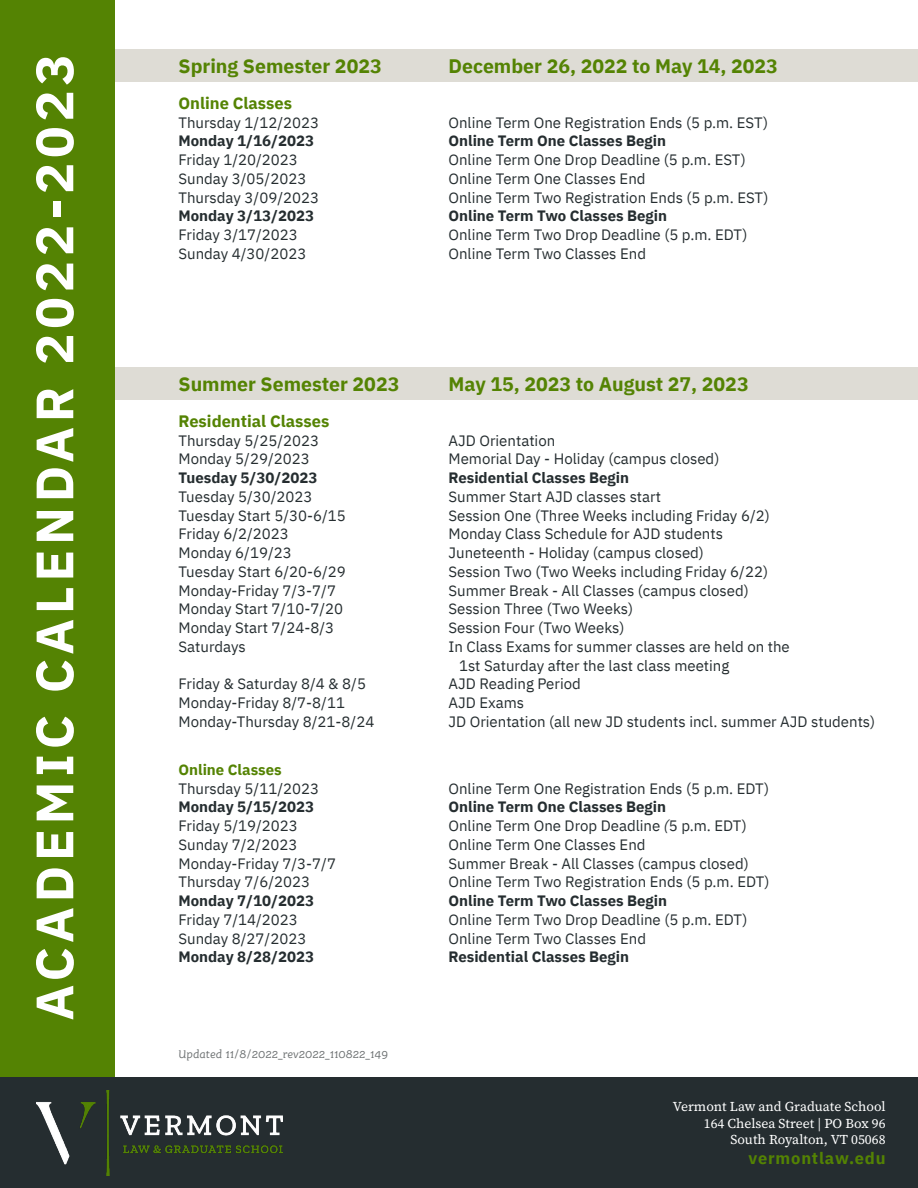
<style>
.page{position:relative;width:918px;height:1188px;background:#fff}
.page>*{position:absolute;margin:0;border:0;box-sizing:border-box;transform-origin:0 0}
.t1{font:700 52.5px "IBM Plex Sans";letter-spacing:.09em;color:#fff}
.t2{font:700 19.5px "IBM Plex Sans";color:#548303}
.t3{font:700 16.5px "IBM Plex Sans";color:#548303}
.t4{font:700 16.5px "IBM Plex Sans";letter-spacing:.05em;color:#548303}
.t5{font:15px/18.8px "IBM Plex Sans";color:#252d30}
.t6{font:700 15px "IBM Plex Sans";color:#252d30}
.t7{font:700 15px "IBM Plex Sans";color:#548303}
.t8{font:13.5px/16.5px "Source Serif 418 pt";color:#fff;text-align:right}
.t9{font:italic 12px "Ernestine OT";color:#6e7273}
.s1{font-style:italic}
</style>
<div class="page">
<div style="left:96px;top:49px;width:822px;height:33px;background:#dedcd5"></div>
<div style="left:96px;top:367px;width:822px;height:33px;background:#dedcd5"></div>
<div style="left:0;top:0;width:114px;height:1188px;background:#548303"></div>
<div style="left:0;top:1078px;width:918px;height:110px;background:#252d30"></div>
<img style="left:36px;top:1090px;width:247px;height:86px">
<h1 class="t1" style="left:13px;top:1021px;width:968px;rotate:-90deg">ACADEMIC CALENDAR 2022-2023</h1>
<h2 class="t2" style="left:178px;top:50px;width:205px">Spring Semester 2023</h2>
<h2 class="t2" style="left:448px;top:50px;width:331px">December 26, 2022 to May 14, 2023</h2>
<p class="t3" style="left:178px;top:90px;width:115px">Online Classes</p>
<p class="t5" style="left:178px;top:112px;width:142px">Thursday 1/12/2023</p>
<p class="t5" style="left:448px;top:112px;width:321px">Online Term One Registration Ends (5 p.m. EST)</p>
<p class="t6" style="left:178px;top:129px;width:137px">Monday 1/16/2023</p>
<p class="t6" style="left:448px;top:129px;width:219px">Online Term One Classes Begin</p>
<p class="t5" style="left:178px;top:149px;width:121px">Friday 1/20/2023</p>
<p class="t5" style="left:448px;top:149px;width:299px">Online Term One Drop Deadline (5 p.m. EST)</p>
<p class="t5" style="left:178px;top:168px;width:129px">Sunday 3/05/2023</p>
<p class="t5" style="left:448px;top:168px;width:199px">Online Term One Classes End</p>
<p class="t5" style="left:178px;top:187px;width:142px">Thursday 3/09/2023</p>
<p class="t5" style="left:448px;top:187px;width:322px">Online Term Two Registration Ends (5 p.m. EST)</p>
<p class="t6" style="left:178px;top:204px;width:137px">Monday 3/13/2023</p>
<p class="t6" style="left:448px;top:204px;width:220px">Online Term Two Classes Begin</p>
<p class="t5" style="left:178px;top:224px;width:121px">Friday 3/17/2023</p>
<p class="t5" style="left:448px;top:224px;width:300px">Online Term Two Drop Deadline (5 p.m. EDT)</p>
<p class="t5" style="left:178px;top:243px;width:129px">Sunday 4/30/2023</p>
<p class="t5" style="left:448px;top:243px;width:199px">Online Term Two Classes End</p>
<h2 class="t2" style="left:178px;top:368px;width:222px">Summer Semester 2023</h2>
<h2 class="t2" style="left:448px;top:368px;width:302px">May 15, 2023 to August 27, 2023</h2>
<p class="t3" style="left:178px;top:408px;width:152px">Residential Classes</p>
<p class="t5" style="left:178px;top:430px;width:142px">Thursday 5/25/2023</p>
<p class="t5" style="left:448px;top:430px;width:108px">AJD Orientation</p>
<p class="t5" style="left:178px;top:448px;width:133px">Monday 5/29/2023</p>
<p class="t5" style="left:448px;top:448px;width:272px">Memorial Day - Holiday (campus closed)</p>
<p class="t6" style="left:178px;top:466px;width:140px">Tuesday 5/30/2023</p>
<p class="t6" style="left:448px;top:466px;width:182px">Residential Classes Begin</p>
<p class="t5" style="left:178px;top:486px;width:136px">Tuesday 5/30/2023</p>
<p class="t5" style="left:448px;top:486px;width:214px">Summer Start AJD classes start</p>
<p class="t5" style="left:178px;top:505px;width:169px">Tuesday Start 5/30-6/15</p>
<p class="t5" style="left:448px;top:505px;width:323px">Session One (Three Weeks including Friday 6/2)</p>
<p class="t5" style="left:178px;top:523px;width:112px">Friday 6/2/2023</p>
<p class="t5" style="left:448px;top:523px;width:276px">Monday Class Schedule for AJD students</p>
<p class="t5" style="left:178px;top:542px;width:115px">Monday 6/19/23</p>
<p class="t5" style="left:448px;top:542px;width:257px">Juneteenth - Holiday (campus closed)</p>
<p class="t5" style="left:178px;top:561px;width:169px">Tuesday Start 6/20-6/29</p>
<p class="t5" style="left:448px;top:561px;width:321px">Session Two (Two Weeks including Friday 6/22)</p>
<p class="t5" style="left:178px;top:580px;width:159px">Monday-Friday 7/3-7/7</p>
<p class="t5" style="left:448px;top:580px;width:302px">Summer Break - All Classes (campus closed)</p>
<p class="t5" style="left:178px;top:598px;width:166px">Monday Start 7/10-7/20</p>
<p class="t5" style="left:448px;top:598px;width:186px">Session Three (Two Weeks)</p>
<p class="t5" style="left:178px;top:617px;width:157px">Monday Start 7/24-8/3</p>
<p class="t5" style="left:448px;top:617px;width:178px">Session Four (Two Weeks)</p>
<p class="t5" style="left:178px;top:636px;width:69px">Saturdays</p>
<p class="t5" style="left:459px;top:636px;width:332px;text-indent:-11px">In Class Exams for summer classes are held on the<br>1st Saturday after the last class meeting</p>
<p class="t5" style="left:178px;top:673px;width:189px">Friday &amp; Saturday 8/4 &amp; 8/5</p>
<p class="t5" style="left:448px;top:673px;width:134px">AJD Reading Period</p>
<p class="t5" style="left:178px;top:692px;width:168px">Monday-Friday 8/7-8/11</p>
<p class="t5" style="left:448px;top:692px;width:77px">AJD Exams</p>
<p class="t5" style="left:178px;top:711px;width:197px">Monday-Thursday 8/21-8/24</p>
<p class="t5" style="left:448px;top:711px;width:428px">JD Orientation (all new JD students incl. summer AJD students)</p>
<p class="t7" style="left:178px;top:758px;width:105px">Online Classes</p>
<p class="t5" style="left:178px;top:778px;width:142px">Thursday 5/11/2023</p>
<p class="t5" style="left:448px;top:778px;width:322px">Online Term One Registration Ends (5 p.m. EDT)</p>
<p class="t6" style="left:178px;top:795px;width:137px">Monday 5/15/2023</p>
<p class="t6" style="left:448px;top:795px;width:219px">Online Term One Classes Begin</p>
<p class="t5" style="left:178px;top:815px;width:121px">Friday 5/19/2023</p>
<p class="t5" style="left:448px;top:815px;width:300px">Online Term One Drop Deadline <span class="s1">(</span>5 p.m. EDT)</p>
<p class="t5" style="left:178px;top:834px;width:120px">Sunday 7/2/2023</p>
<p class="t5" style="left:448px;top:834px;width:199px">Online Term One Classes End</p>
<p class="t5" style="left:178px;top:853px;width:159px">Monday-Friday 7/3-7/7</p>
<p class="t5" style="left:448px;top:853px;width:302px">Summer Break - All Classes (campus closed)</p>
<p class="t5" style="left:178px;top:871px;width:133px">Thursday 7/6/2023</p>
<p class="t5" style="left:448px;top:871px;width:323px">Online Term Two Registration Ends (5 p.m. EDT)</p>
<p class="t6" style="left:178px;top:889px;width:137px">Monday 7/10/2023</p>
<p class="t6" style="left:448px;top:889px;width:220px">Online Term Two Classes Begin</p>
<p class="t5" style="left:178px;top:909px;width:121px">Friday 7/14/2023</p>
<p class="t5" style="left:448px;top:909px;width:300px">Online Term Two Drop Deadline (5 p.m. EDT)</p>
<p class="t5" style="left:178px;top:928px;width:129px">Sunday 8/27/2023</p>
<p class="t5" style="left:448px;top:928px;width:199px">Online Term Two Classes End</p>
<p class="t6" style="left:178px;top:945px;width:137px">Monday 8/28/2023</p>
<p class="t6" style="left:448px;top:945px;width:182px">Residential Classes Begin</p>
<p class="t9" style="left:178px;top:1048px;width:211px">Updated 11/8/2022_rev2022_110822_149</p>
<p class="t8" style="left:673px;top:1098px;width:214px">Vermont Law and Graduate School<br>164 Chelsea Street | PO Box 96<br>South Royalton, VT 05068</p>
<p class="t4" style="left:748px;top:1145px;width:139px">vermontlaw.edu</p>
</div>
